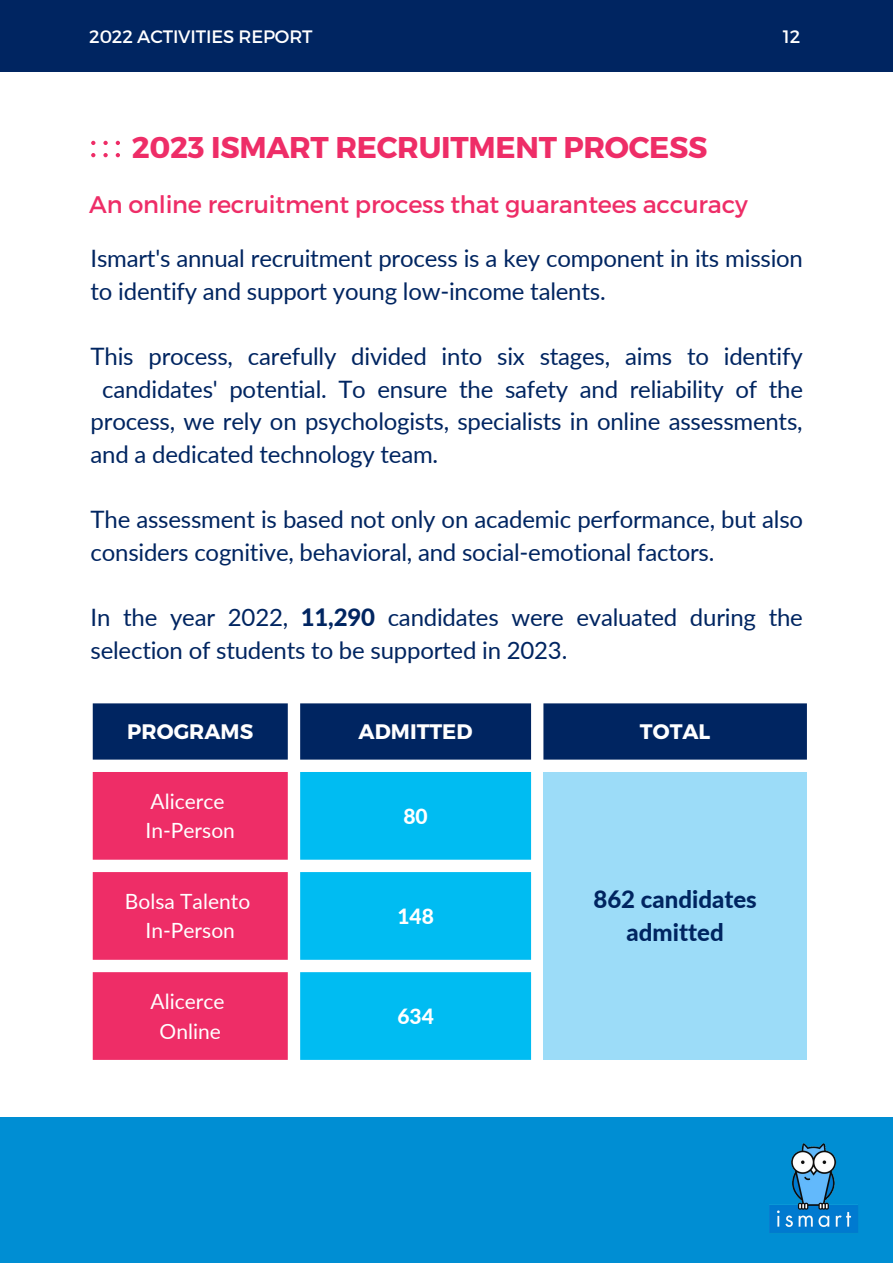
<style>
.page{position:relative;width:893px;height:1264px;background:#fff}
.page>*{position:absolute;margin:0;border:0;box-sizing:border-box;transform-origin:0 0}
.t1{font:700 30px "Montserrat";letter-spacing:-.01em;color:#ee2d67}
.t2{font:24px/32.5px "Lato";letter-spacing:-.01em;color:#002561}
.t3{font:24px "Montserrat";letter-spacing:-.01em;color:#ee2d67}
.t4{font:800 24px/32.5px "Lato";color:#002561;text-align:center}
.t5{font:21px "Lato";color:#fff}
.t6{font:700 21px "Montserrat";color:#fff}
.t7{font:800 21px "Lato";color:#fff}
.t8{font:18px "Montserrat";letter-spacing:-.01em;color:#fff}
.s1{font-weight:800}
</style>
<div class="page">
<svg style="left:91px;top:141px;width:4px;height:4px"></svg>
<svg style="left:103px;top:141px;width:5px;height:4px"></svg>
<svg style="left:116px;top:141px;width:4px;height:4px"></svg>
<svg style="left:91px;top:153px;width:4px;height:4px"></svg>
<svg style="left:103px;top:153px;width:5px;height:4px"></svg>
<svg style="left:116px;top:153px;width:4px;height:4px"></svg>
<div style="left:0;top:0;width:892px;height:71px;background:#002561"></div>
<div style="left:93px;top:703px;width:713px;height:56px;background:#002561"></div>
<svg style="left:93px;top:772px;width:195px;height:287px;background:#ef3f74"></svg>
<svg style="left:300px;top:772px;width:231px;height:287px;background:#16c1f3"></svg>
<div style="left:543px;top:772px;width:263px;height:287px;background:#9cdcf8"></div>
<div style="left:0;top:1117px;width:892px;height:145px;background:#008ed3"></div>
<p class="t8" style="left:89px;top:25px;width:225px">2022 ACTIVITIES REPORT</p>
<p class="t8" style="left:782px;top:25px;width:19px">12</p>
<p class="t1" style="left:132px;top:127px;width:577px">2023 ISMART RECRUITMENT PROCESS</p>
<p class="t3" style="left:89px;top:189px;width:660px">An online recruitment process that guarantees accuracy</p>
<p class="t2" style="left:91px;top:242px;width:713px">Ismart's annual recruitment process is a key component in its mission to identify and support young low-income talents.</p>
<p class="t2" style="left:91px;top:339px;width:713px">This process, carefully divided into six stages, aims to identify</p>
<p class="t2" style="left:102px;top:372px;width:702px">candidates' potential. To ensure the safety and reliability of the</p>
<p class="t2" style="left:91px;top:405px;width:713px">process, we rely on psychologists, specialists in online assessments,</p>
<p class="t2" style="left:91px;top:437px;width:349px">and a dedicated technology team.</p>
<p class="t2" style="left:91px;top:502px;width:714px">The assessment is based not only on academic performance, but also considers cognitive, behavioral, and social-emotional factors.</p>
<p class="t2" style="left:91px;top:600px;width:713px">In the year 2022, <span class="s1">11,290</span> candidates were evaluated during the selection of students to be supported in 2023.</p>
<p class="t6" style="left:127px;top:718px;width:127px">PROGRAMS</p>
<p class="t6" style="left:358px;top:718px;width:115px">ADMITTED</p>
<p class="t6" style="left:640px;top:718px;width:72px">TOTAL</p>
<p class="t5" style="left:150px;top:788px;width:75px">Alicerce</p>
<p class="t5" style="left:145px;top:817px;width:91px">In-Person</p>
<p class="t5" style="left:125px;top:888px;width:127px">Bolsa Talento</p>
<p class="t5" style="left:145px;top:917px;width:91px">In-Person</p>
<p class="t5" style="left:150px;top:988px;width:75px">Alicerce</p>
<p class="t5" style="left:160px;top:1017px;width:63px">Online</p>
<p class="t7" style="left:403px;top:803px;width:26px">80</p>
<p class="t7" style="left:397px;top:903px;width:38px">148</p>
<p class="t7" style="left:397px;top:1003px;width:38px">634</p>
<p class="t4" style="left:593px;top:882px;width:165px">862 candidates admitted</p>
</div>
